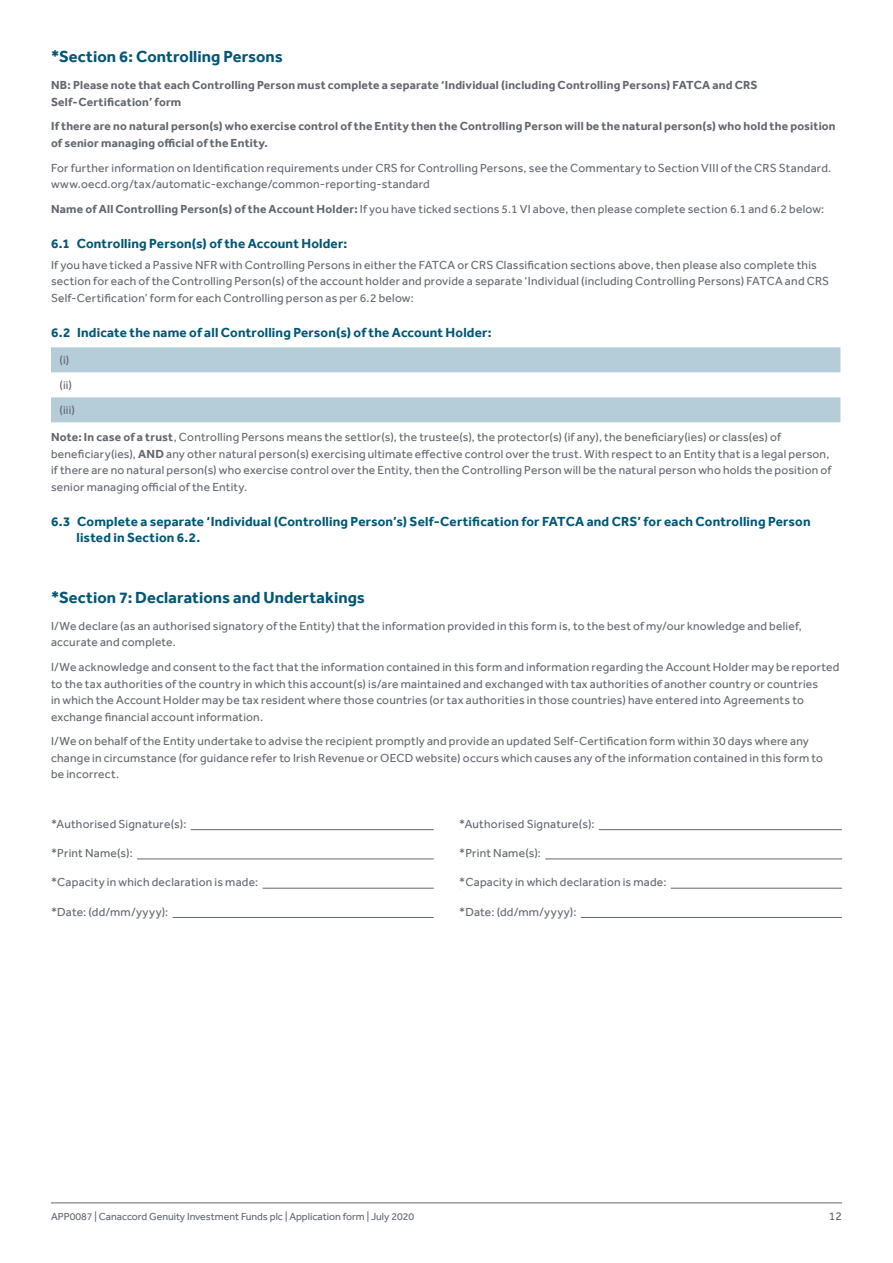
<style>
.page{position:relative;width:893px;height:1263px;background:#fff}
.page>*{position:absolute;margin:0;border:0;box-sizing:border-box;transform-origin:0 0}
.t1{font:700 16.5px "Effra";letter-spacing:.005em;color:#005776}
.t2{font:700 13.5px/16.5px "Effra";letter-spacing:.015em;color:#005776}
.CG_A4_Body_Copy{font:12px/16.5px "Effra";letter-spacing:.02em;color:#62666f}
.CG_A4_Body_Copy-2{font:700 12px/16.5px "Effra";letter-spacing:.015em;color:#62666f}
.CG_Form_Underline{font:12px "Effra";letter-spacing:.02em;color:#62666f}
.t3{font:10.5px "Effra";color:#62666f}
.s1{font-weight:700}
</style>
<div class="page">
<hr style="left:51px;top:1202px;width:791px;height:1px;background:#62666f">
<svg style="left:51px;top:347px;width:789px;height:75px;fill:#b5ccd9"></svg>
<hr style="left:51px;top:829px;width:383px;height:1px;background:#62666f">
<div style="left:51px;top:828px;width:140px;height:6px;background:#fff"></div>
<hr style="left:51px;top:858px;width:383px;height:1px;background:#62666f">
<div style="left:51px;top:857px;width:86px;height:6px;background:#fff"></div>
<hr style="left:51px;top:888px;width:383px;height:1px;background:#62666f">
<div style="left:51px;top:886px;width:212px;height:6px;background:#fff"></div>
<hr style="left:51px;top:917px;width:383px;height:1px;background:#62666f">
<div style="left:51px;top:916px;width:122px;height:6px;background:#fff"></div>
<hr style="left:459px;top:829px;width:383px;height:1px;background:#62666f">
<div style="left:459px;top:828px;width:140px;height:6px;background:#fff"></div>
<hr style="left:459px;top:858px;width:383px;height:1px;background:#62666f">
<div style="left:459px;top:857px;width:86px;height:6px;background:#fff"></div>
<hr style="left:459px;top:888px;width:383px;height:1px;background:#62666f">
<div style="left:459px;top:886px;width:212px;height:6px;background:#fff"></div>
<hr style="left:459px;top:917px;width:383px;height:1px;background:#62666f">
<div style="left:459px;top:916px;width:122px;height:6px;background:#fff"></div>
<p class="t1" style="left:51px;top:47px;width:233px">*Section 6: Controlling Persons</p>
<p class="CG_A4_Body_Copy-2" style="left:51px;top:77px;width:708px">NB: Please note that each Controlling Person must complete a separate ‘Individual (including Controlling Persons) FATCA and CRS<br>Self-Certification’ form</p>
<p class="CG_A4_Body_Copy-2" style="left:51px;top:118px;width:786px">If there are no natural person(s) who exercise control of the Entity then the Controlling Person will be the natural person(s) who hold the position of senior managing official of the Entity.</p>
<p class="CG_A4_Body_Copy" style="left:51px;top:159px;width:782px">For further information on Identification requirements under CRS for Controlling Persons, see the Commentary to Section VIII of the CRS Standard. www.oecd.org/tax/automatic-exchange/common-reporting-standard</p>
<p class="CG_A4_Body_Copy" style="left:51px;top:200px;width:775px"><span class="s1">Name of All Controlling Person(s) of the Account Holder:</span> If you have ticked sections 5.1 VI above, then please complete section 6.1 and 6.2 below:</p>
<p class="t2" style="left:51px;top:235px;width:298px">6.1 Controlling Person(s) of the Account Holder:</p>
<p class="CG_A4_Body_Copy" style="left:51px;top:256px;width:780px">If you have ticked a Passive NFR with Controlling Persons in either the FATCA or CRS Classification sections above, then please also complete this section for each of the Controlling Person(s) of the account holder and provide a separate ‘Individual (including Controlling Persons) FATCA and CRS<br>Self-Certification’ form for each Controlling person as per 6.2 below:</p>
<p class="t2" style="left:51px;top:324px;width:442px">6.2 Indicate the name of all Controlling Person(s) of the Account Holder:</p>
<p class="CG_A4_Body_Copy" style="left:60px;top:351px;width:11px">(i)</p>
<p class="CG_A4_Body_Copy" style="left:60px;top:376px;width:14px">(ii)</p>
<p class="CG_A4_Body_Copy" style="left:60px;top:401px;width:17px">(iii)</p>
<p class="CG_A4_Body_Copy" style="left:51px;top:429px;width:782px"><span class="s1">Note: In case of a trust</span>, Controlling Persons means the settlor(s), the trustee(s), the protector(s) (if any), the beneficiary(ies) or class(es) of beneficiary(ies), <span class="s1">AND</span> any other natural person(s) exercising ultimate effective control over the trust. With respect to an Entity that is a legal person, if there are no natural person(s) who exercise control over the Entity, then the Controlling Person will be the natural person who holds the position of senior managing official of the Entity.</p>
<p class="t2" style="left:77px;top:513px;width:735px;text-indent:-26px">6.3 Complete a separate ‘Individual (Controlling Person’s) Self-Certification for FATCA and CRS’ for each Controlling Person listed in Section 6.2.</p>
<p class="t1" style="left:51px;top:587px;width:315px">*Section 7: Declarations and Undertakings</p>
<p class="CG_A4_Body_Copy" style="left:51px;top:617px;width:752px">I/We declare (as an authorised signatory of the Entity) that the information provided in this form is, to the best of my/our knowledge and belief, accurate and complete.</p>
<p class="CG_A4_Body_Copy" style="left:51px;top:659px;width:790px">I/We acknowledge and consent to the fact that the information contained in this form and information regarding the Account Holder may be reported to the tax authorities of the country in which this account(s) is/are maintained and exchanged with tax authorities of another country or countries<br>in which the Account Holder may be tax resident where those countries (or tax authorities in those countries) have entered into Agreements to exchange financial account information.</p>
<p class="CG_A4_Body_Copy" style="left:51px;top:733px;width:773px">I/We on behalf of the Entity undertake to advise the recipient promptly and provide an updated Self-Certification form within 30 days where any change in circumstance (for guidance refer to Irish Revenue or OECD website) occurs which causes any of the information contained in this form to be incorrect.</p>
<p class="CG_Form_Underline" style="left:51px;top:817px;width:137px">*Authorised Signature(s):</p>
<p class="CG_Form_Underline" style="left:51px;top:846px;width:83px">*Print Name(s):</p>
<p class="CG_Form_Underline" style="left:51px;top:875px;width:209px">*Capacity in which declaration is made:</p>
<p class="CG_Form_Underline" style="left:51px;top:904px;width:119px">*Date: (dd/mm/yyyy):</p>
<p class="CG_Form_Underline" style="left:459px;top:817px;width:137px">*Authorised Signature(s):</p>
<p class="CG_Form_Underline" style="left:459px;top:846px;width:83px">*Print Name(s):</p>
<p class="CG_Form_Underline" style="left:459px;top:875px;width:209px">*Capacity in which declaration is made:</p>
<p class="CG_Form_Underline" style="left:459px;top:904px;width:119px">*Date: (dd/mm/yyyy):</p>
<p class="t3" style="left:51px;top:1210px;width:365px">APP0087 | Canaccord Genuity Investment Funds plc | Application form | July 2020</p>
<p class="CG_A4_Body_Copy" style="left:829px;top:1208px;width:15px">12</p>
</div>
